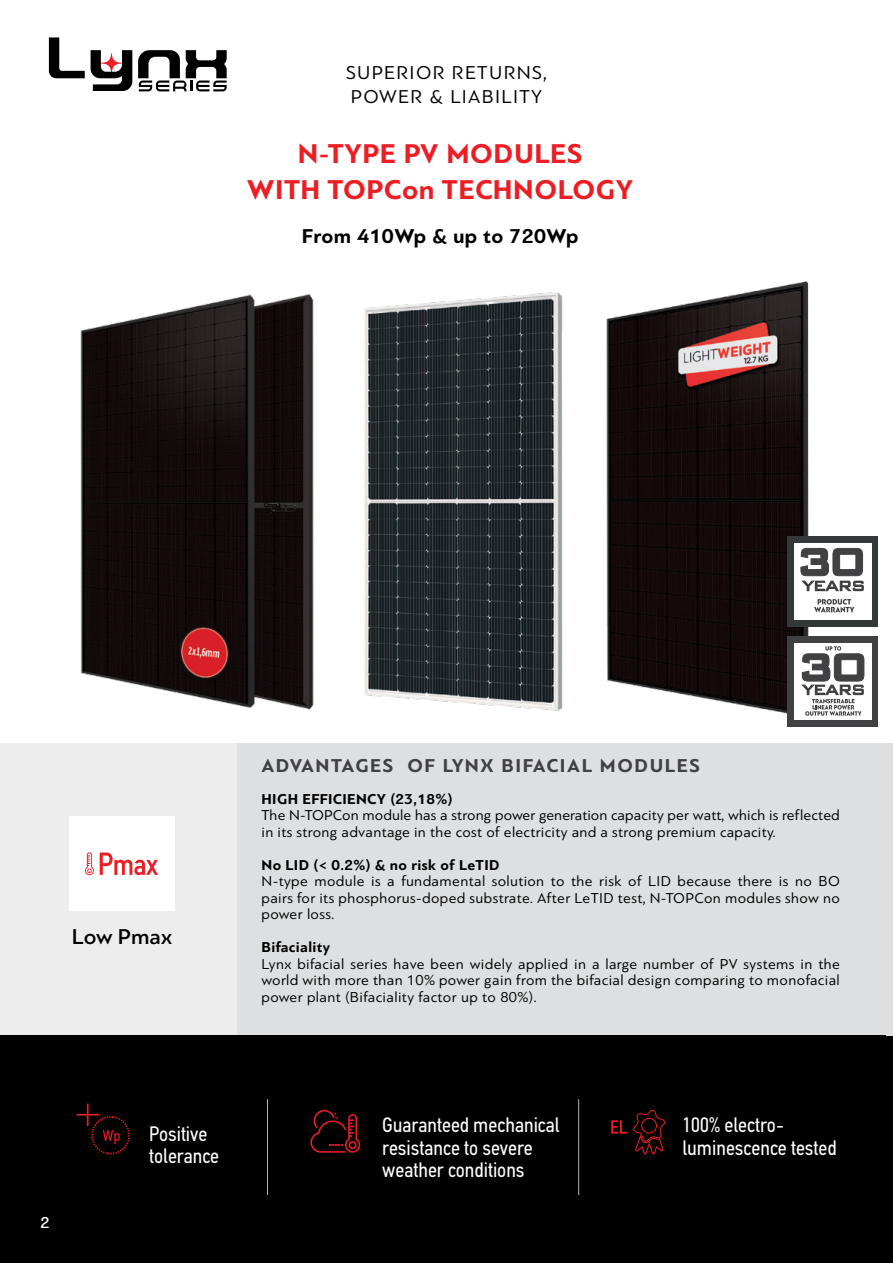
<style>
.page{position:relative;width:893px;height:1263px;background:#fff}
.page>*{position:absolute;margin:0;border:0;box-sizing:border-box;transform-origin:0 0}
.t1{font:700 28.5px/36px "PF Bague Sans Pro";letter-spacing:.02em;color:#ed1d24;text-align:center}
.t2{font:500 22.5px "PF Bague Sans Pro";color:#000}
.t3{font:21px/22.5px "PF Din Text Condensed";color:#fff}
.t4{font:700 21px "PF Bague Sans Pro";letter-spacing:.02em;color:#000}
.t5{font:700 19.5px "PF Bague Sans Pro";letter-spacing:.08em;color:#414042}
.t6{font:19.5px/24px "PF Bague Sans Pro";letter-spacing:.07em;color:#000}
.t7{font:500 16.5px "PF Bague Sans Pro";color:#fff}
.t8{font:15px/16.5px "PF Bague Sans Pro";letter-spacing:.02em;color:#000;text-align:justify}
.t9{font:700 15px "PF Bague Sans Pro";letter-spacing:.025em;color:#000}
</style>
<div class="page">
<div style="left:0;top:1035px;width:893px;height:228px;background:#000"></div>
<div style="left:232px;top:743px;width:655px;height:291px;background:#dedfe0"></div>
<div style="left:887px;top:743px;width:6px;height:292px;background:#dedfe0"></div>
<div style="left:0;top:743px;width:236px;height:291px;background:#ededee"></div>
<hr style="left:267px;top:1099px;width:1px;height:96px;background:#b8babc">
<hr style="left:578px;top:1099px;width:1px;height:96px;background:#b8babc">
<svg style="left:49px;top:37px;width:36px;height:41px"></svg>
<svg style="left:91px;top:50px;width:41px;height:41px"></svg>
<svg style="left:138px;top:50px;width:89px;height:41px"></svg>
<svg style="left:633px;top:1109px;width:32px;height:45px"></svg>
<svg style="left:611px;top:1120px;width:16px;height:13px"></svg>
<svg style="left:310px;top:1110px;width:50px;height:43px"></svg>
<svg style="left:77px;top:1103px;width:53px;height:51px"></svg>
<img style="left:80px;top:294px;width:234px;height:416px">
<img style="left:364px;top:292px;width:199px;height:419px">
<img style="left:606px;top:281px;width:203px;height:433px">
<div style="left:69px;top:816px;width:105px;height:95px;background:#fff"></div>
<svg style="left:100px;top:852px;width:58px;height:23px"></svg>
<svg style="left:85px;top:852px;width:9px;height:23px"></svg>
<div style="left:787px;top:536px;width:91px;height:91px;background:#343838"></div>
<div style="left:795px;top:543px;width:76px;height:76px;background:#fff"></div>
<svg style="left:814px;top:599px;width:40px;height:13px"></svg>
<svg style="left:800px;top:548px;width:64px;height:43px"></svg>
<div style="left:787px;top:636px;width:91px;height:91px;background:#414042"></div>
<div style="left:795px;top:643px;width:76px;height:76px;background:#fff"></div>
<svg style="left:801px;top:646px;width:64px;height:70px"></svg>
<h3 class="t6" style="left:346px;top:60px;width:202px">SUPERIOR RETURNS,<br>POWER &amp; LIABILITY</h3>
<h1 class="t1" style="left:247px;top:136px;width:387px">N-TYPE PV MODULES<br>WITH TOPCon TECHNOLOGY</h1>
<h3 class="t4" style="left:302px;top:224px;width:278px">From 410Wp &amp; up to 720Wp</h3>
<h2 class="t2" style="left:72px;top:923px;width:102px">Low Pmax</h2>
<h3 class="t5" style="left:261px;top:754px;width:440px">ADVANTAGES OF LYNX BIFACIAL MODULES</h3>
<p class="t9" style="left:261px;top:790px;width:192px">HIGH EFFICIENCY (23,18%)</p>
<p class="t8" style="left:261px;top:807px;width:580px">The N-TOPCon module has a strong power generation capacity per watt, which is reflected in its strong advantage in the cost of electricity and a strong premium capacity.</p>
<p class="t9" style="left:261px;top:856px;width:240px">No LID (&lt; 0.2%) &amp; no risk of LeTID</p>
<p class="t8" style="left:261px;top:873px;width:580px">N-type module is a fundamental solution to the risk of LID because there is no BO pairs for its phosphorus-doped substrate. After LeTID test, N-TOPCon modules show no power loss.</p>
<p class="t9" style="left:261px;top:938px;width:70px">Bifaciality</p>
<p class="t8" style="left:261px;top:956px;width:580px">Lynx bifacial series have been widely applied in a large number of PV systems in the world with more than 10% power gain from the bifacial design comparing to monofacial power plant (Bifaciality factor up to 80%).</p>
<p class="t7" style="left:41px;top:1213px;width:11px">2</p>
<h3 class="t3" style="left:149px;top:1122px;width:71px">Positive tolerance</h3>
<h3 class="t3" style="left:382px;top:1114px;width:179px">Guaranteed mechanical resistance to severe weather conditions</h3>
<h3 class="t3" style="left:682px;top:1114px;width:156px">100% electro&shy;luminescence tested</h3>
</div>
